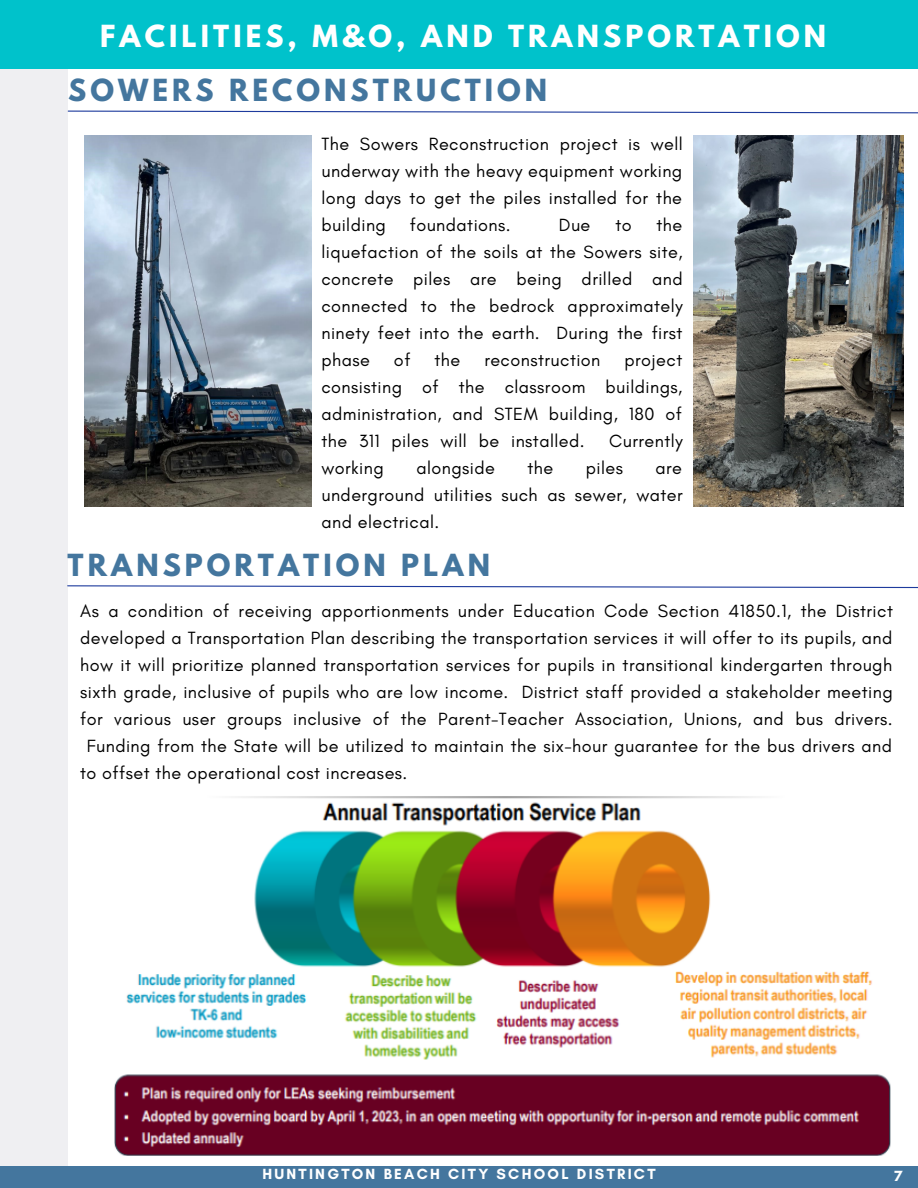
<style>
.page{position:relative;width:918px;height:1188px;background:#fff}
.page>*{position:absolute;margin:0;border:0;box-sizing:border-box;transform-origin:0 0}
.t1{font:700 27px "League Spartan";letter-spacing:.15em;color:#44769e}
.t2{font:700 27px "League Spartan";letter-spacing:.15em;color:#fff}
.t3{font:18px/27px "Glacial Indifference";letter-spacing:.025em;color:#000;text-align:justify}
.t4{font:700 15px "Glacial Indifference";letter-spacing:.15em;color:#fff}
</style>
<div class="page">
<div style="left:0;top:0;width:67px;height:1188px;background:#efeff2"></div>
<div style="left:0;top:0;width:918px;height:69px;background:#00c2cb"></div>
<div style="left:0;top:1166px;width:918px;height:22px;background:#44769e"></div>
<svg style="left:67px;top:585px;width:851px;height:4px"></svg>
<img style="left:84px;top:135px;width:227px;height:372px">
<img style="left:694px;top:135px;width:210px;height:372px">
<img style="left:114px;top:796px;width:777px;height:359px">
<svg style="left:67px;top:110px;width:851px;height:4px"></svg>
<h1 class="t2" style="left:100px;top:23px;width:727px">FACILITIES, M&amp;O, AND TRANSPORTATION</h1>
<h1 class="t1" style="left:68px;top:77px;width:481px">SOWERS RECONSTRUCTION</h1>
<p class="t3" style="left:321px;top:130px;width:363px">The Sowers Reconstruction project is well underway with the heavy equipment working long days to get the piles installed for the building</p>
<p class="t3" style="left:321px;top:211px;width:363px;text-indent:335px">the liquefaction of the soils at the Sowers site, concrete piles are being drilled and connected to the bedrock approximately ninety feet into the earth. During the first phase</p>
<p class="t3" style="left:410px;top:211px;width:102px">foundations.</p>
<p class="t3" style="left:559px;top:211px;width:33px">Due</p>
<p class="t3" style="left:615px;top:211px;width:18px">to</p>
<p class="t3" style="left:394px;top:346px;width:18px">of</p>
<p class="t3" style="left:435px;top:346px;width:27px">the</p>
<p class="t3" style="left:484px;top:346px;width:118px">reconstruction</p>
<p class="t3" style="left:321px;top:346px;width:363px;text-indent:303px">project consisting of the classroom buildings, administration, and STEM building, 180 of the 311 piles will be installed.</p>
<p class="t3" style="left:609px;top:427px;width:75px">Currently</p>
<p class="t3" style="left:321px;top:454px;width:64px">working</p>
<p class="t3" style="left:416px;top:454px;width:80px">alongside</p>
<p class="t3" style="left:528px;top:454px;width:27px">the</p>
<p class="t3" style="left:586px;top:454px;width:39px">piles</p>
<p class="t3" style="left:321px;top:454px;width:363px;text-indent:334px">are underground utilities such as sewer, water and electrical.</p>
<h1 class="t1" style="left:68px;top:552px;width:424px">TRANSPORTATION PLAN</h1>
<p class="t3" style="left:80px;top:597px;width:814px">As a condition of receiving apportionments under Education Code Section 41850.1, the District</p>
<p class="t3" style="left:80px;top:624px;width:814px">developed a Transportation Plan describing the transportation services it will offer to its pupils, and</p>
<p class="t3" style="left:80px;top:651px;width:814px">how it will prioritize planned transportation services for pupils in transitional kindergarten through</p>
<p class="t3" style="left:80px;top:678px;width:814px">sixth grade, inclusive of pupils who are low income. District staff provided a stakeholder meeting</p>
<p class="t3" style="left:80px;top:705px;width:814px">for various user groups inclusive of the Parent-Teacher Association, Unions, and bus drivers.</p>
<p class="t3" style="left:87px;top:732px;width:807px">Funding from the State will be utilized to maintain the six-hour guarantee for the bus drivers and</p>
<p class="t3" style="left:80px;top:759px;width:329px">to offset the operational cost increases.</p>
<p class="t4" style="left:262px;top:1165px;width:395px">HUNTINGTON BEACH CITY SCHOOL DISTRICT</p>
<p class="t4" style="left:895px;top:1167px;width:10px">7</p>
</div>
